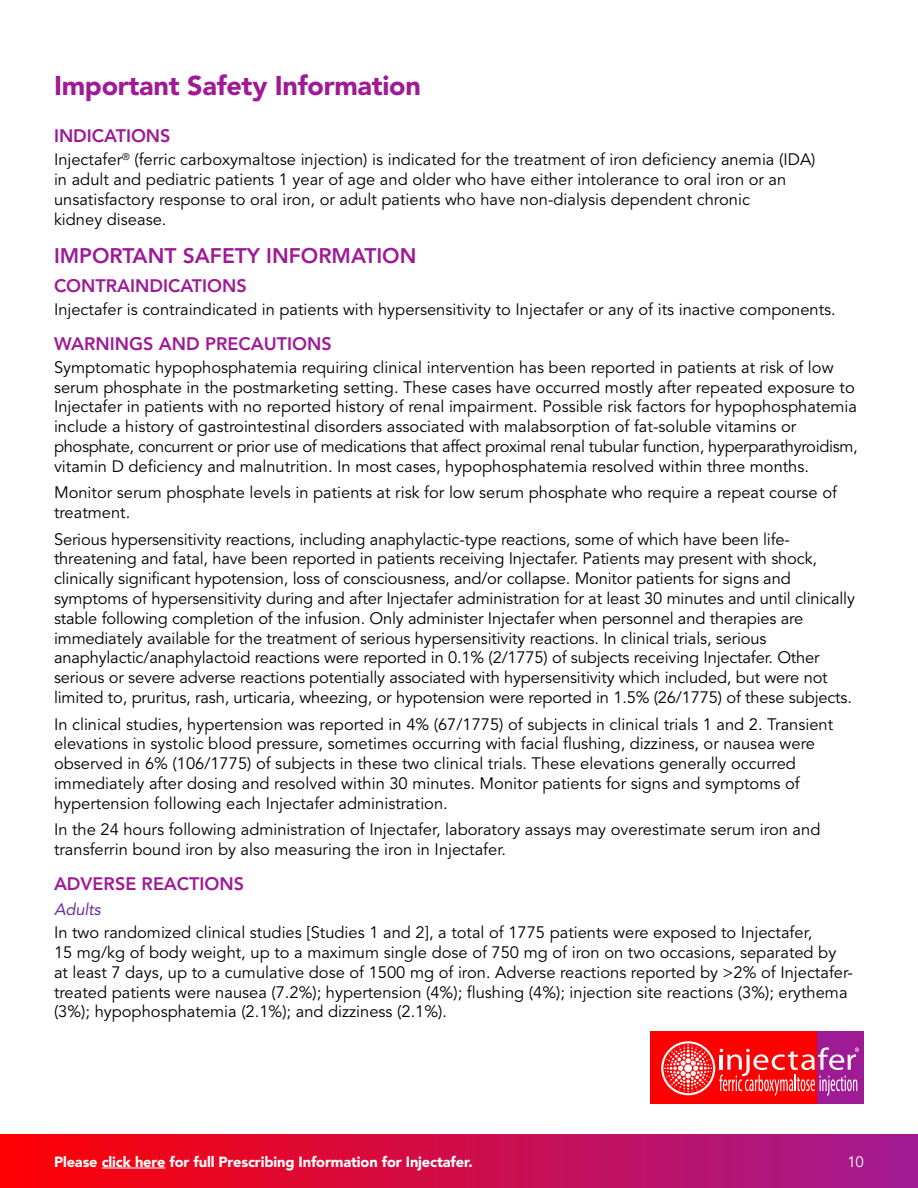
<style>
.page{position:relative;width:918px;height:1188px;background:#fff}
.page>*{position:absolute;margin:0;border:0;box-sizing:border-box;transform-origin:0 0}
.t1{font:900 27px "Avenir LT Std";letter-spacing:-.01em;color:#9f1b96}
.t2{font:800 21px "Avenir LT Std";color:#9f1b96}
.t3{font:800 18px "Avenir LT Std";color:#9f1b96}
.t4{font:16.5px/19.8px "Avenir LT Std";color:#000}
.t5{font:italic 16.5px "Avenir LT Std";letter-spacing:-.01em;color:#7030a0}
.t6{font:15px "Avenir LT Std";color:#fff}
.t7{font:900 14.7px "Avenir LT Std";letter-spacing:-.01em;color:#fff}
</style>
<div class="page">
<div style="left:0;top:1134px;width:918px;height:54px;background:linear-gradient(to right,#fe0002,#a11a93)"></div>
<hr style="left:102px;top:1168px;width:63px;height:1px;background:#fff">
<div style="left:651px;top:1032px;width:168px;height:72px;background:#f00"></div>
<div style="left:818px;top:1032px;width:46px;height:72px;background:#9f1b96"></div>
<svg style="left:661px;top:1041px;width:198px;height:55px"></svg>
<h1 class="t1" style="left:54px;top:69px;width:369px">Important Safety Information</h1>
<p class="t3" style="left:54px;top:125px;width:118px">INDICATIONS</p>
<p class="t4" style="left:54px;top:150px;width:763px">Injectafer<sup>®</sup> (ferric carboxymaltose injection) is indicated for the treatment of iron deficiency anemia (IDA) in adult and pediatric patients 1 year of age and older who have either intolerance to oral iron or an unsatisfactory response to oral iron, or adult patients who have non-dialysis dependent chronic<br>kidney disease.</p>
<p class="t2" style="left:54px;top:243px;width:364px">IMPORTANT SAFETY INFORMATION</p>
<p class="t3" style="left:54px;top:275px;width:194px">CONTRAINDICATIONS</p>
<p class="t4" style="left:54px;top:299px;width:783px">Injectafer is contraindicated in patients with hypersensitivity to Injectafer or any of its inactive components.</p>
<p class="t3" style="left:54px;top:333px;width:279px">WARNINGS AND PRECAUTIONS</p>
<p class="t4" style="left:54px;top:358px;width:805px">Symptomatic hypophosphatemia requiring clinical intervention has been reported in patients at risk of low serum phosphate in the postmarketing setting. These cases have occurred mostly after repeated exposure to Injectafer in patients with no reported history of renal impairment. Possible risk factors for hypophosphatemia include a history of gastrointestinal disorders associated with malabsorption of fat-soluble vitamins or phosphate, concurrent or prior use of medications that affect proximal renal tubular function, hyperparathyroidism, vitamin D deficiency and malnutrition. In most cases, hypophosphatemia resolved within three months.</p>
<p class="t4" style="left:54px;top:483px;width:785px">Monitor serum phosphate levels in patients at risk for low serum phosphate who require a repeat course of treatment.</p>
<p class="t4" style="left:54px;top:530px;width:803px">Serious hypersensitivity reactions, including anaphylactic-type reactions, some of which have been life&shy;threatening and fatal, have been reported in patients receiving Injectafer. Patients may present with shock, clinically significant hypotension, loss of consciousness, and/or collapse. Monitor patients for signs and symptoms of hypersensitivity during and after Injectafer administration for at least 30 minutes and until clinically stable following completion of the infusion. Only administer Injectafer when personnel and therapies are immediately available for the treatment of serious hypersensitivity reactions. In clinical trials, serious anaphylactic/anaphylactoid reactions were reported in 0.1% (2/1775) of subjects receiving Injectafer. Other serious or severe adverse reactions potentially associated with hypersensitivity which included, but were not limited to, pruritus, rash, urticaria, wheezing, or hypotension were reported in 1.5% (26/1775) of these subjects.</p>
<p class="t4" style="left:54px;top:714px;width:781px">In clinical studies, hypertension was reported in 4% (67/1775) of subjects in clinical trials 1 and 2. Transient elevations in systolic blood pressure, sometimes occurring with facial flushing, dizziness, or nausea were observed in 6% (106/1775) of subjects in these two clinical trials. These elevations generally occurred immediately after dosing and resolved within 30 minutes. Monitor patients for signs and symptoms of hypertension following each Injectafer administration.</p>
<p class="t4" style="left:54px;top:820px;width:768px">In the 24 hours following administration of Injectafer, laboratory assays may overestimate serum iron and transferrin bound iron by also measuring the iron in Injectafer.</p>
<p class="t3" style="left:54px;top:873px;width:192px">ADVERSE REACTIONS</p>
<p class="t5" style="left:54px;top:900px;width:48px">Adults</p>
<p class="t4" style="left:54px;top:923px;width:801px">In two randomized clinical studies [Studies 1 and 2], a total of 1775 patients were exposed to Injectafer,<br>15 mg/kg of body weight, up to a maximum single dose of 750 mg of iron on two occasions, separated by at least 7 days, up to a cumulative dose of 1500 mg of iron. Adverse reactions reported by &gt;2% of Injectafer&shy;treated patients were nausea (7.2%); hypertension (4%); flushing (4%); injection site reactions (3%); erythema (3%); hypophosphatemia (2.1%); and dizziness (2.1%).</p>
<p class="t7" style="left:54px;top:1153px;width:420px">Please click here for full Prescribing Information for Injectafer.</p>
<p class="t6" style="left:847px;top:1153px;width:18px">10</p>
</div>
